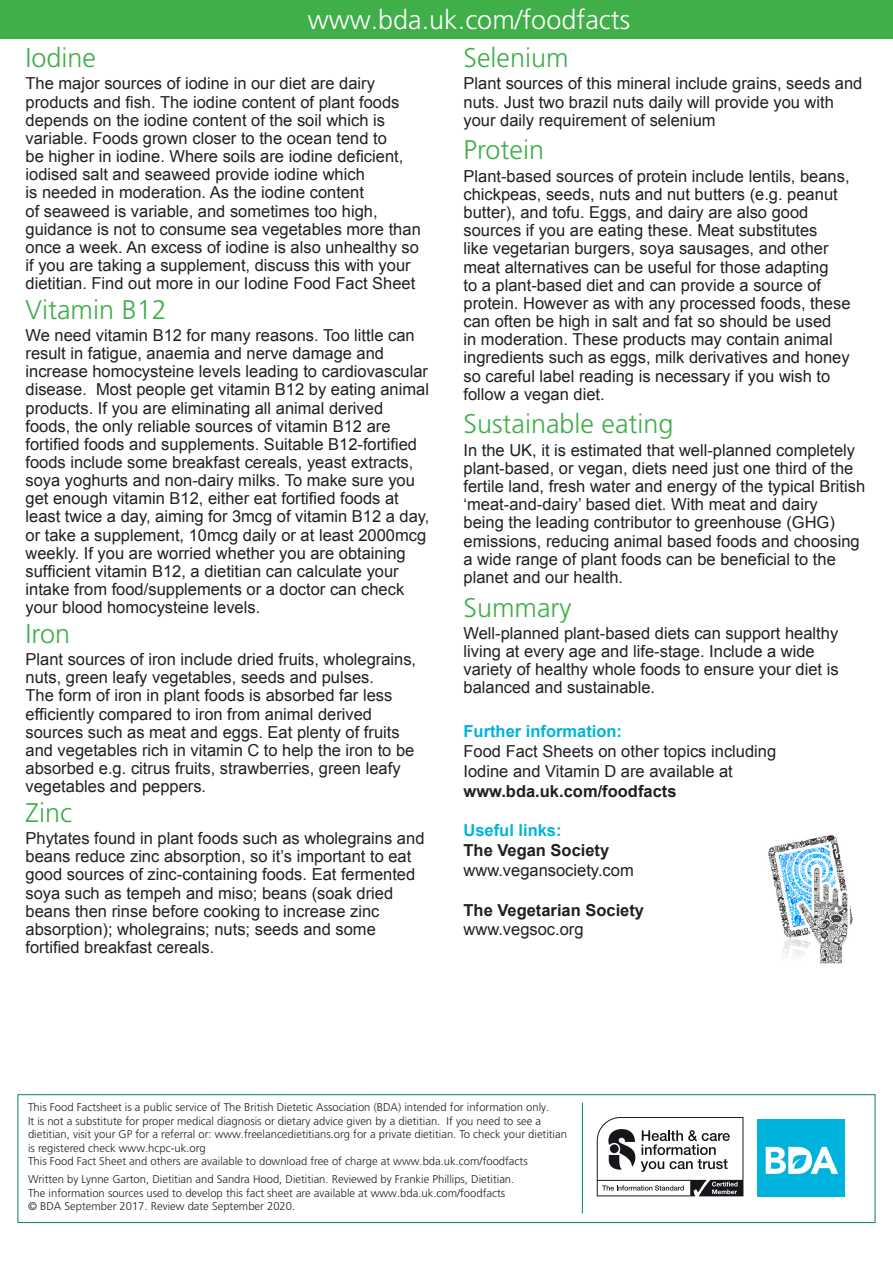
<style>
.page{position:relative;width:893px;height:1263px;background:#fff}
.page>*{position:absolute;margin:0;border:0;box-sizing:border-box;transform-origin:0 0}
.t1{font:300 27px "Frutiger LT Pro";color:#40ae49}
.t2{font:300 27px "Frutiger LT Pro";color:#fff}
.t3{font:16.5px/18.1px "Arial";color:#231f20}
.t4{font:700 16.5px "Arial";color:#231f20}
.t5{font:700 16.5px "Arial";color:#00b3dc}
.t6{font:300 11.25px/13.5px "Frutiger LT Pro";color:#231f20}
.s1{font-weight:700}
</style>
<div class="page">
<div style="left:0;top:0;width:893px;height:38px;background:#40ae49"></div>
<div style="left:18px;top:1094px;width:857px;height:129px;background:#fff;border:1px solid #008a4c"></div>
<hr style="left:582px;top:1103px;width:1px;height:110px;background:#008a4c">
<svg style="left:597px;top:1117px;width:146px;height:79px"></svg>
<img style="left:757px;top:1119px;width:88px;height:78px">
<img style="left:768px;top:835px;width:85px;height:129px">
<p class="t2" style="left:308px;top:4px;width:324px">www.bda.uk.com/foodfacts</p>
<p class="t1" style="left:463px;top:42px;width:107px">Selenium</p>
<p class="t3" style="left:463px;top:75px;width:400px">Plant sources of this mineral include grains, seeds and nuts. Just two brazil nuts daily will provide you with your daily requirement of selenium</p>
<p class="t1" style="left:463px;top:134px;width:82px">Protein</p>
<p class="t3" style="left:463px;top:167px;width:389px">Plant-based sources of protein include lentils, beans, chickpeas, seeds, nuts and nut butters (e.g. peanut butter), and tofu. Eggs, and dairy are also good sources if you are eating these. Meat substitutes<br>like vegetarian burgers, soya sausages, and other meat alternatives can be useful for those adapting<br>to a plant-based diet and can provide a source of protein. However as with any processed foods, these can often be high in salt and fat so should be used<br>in moderation. These products may contain animal ingredients such as eggs, milk derivatives and honey so careful label reading is necessary if you wish to follow a vegan diet.</p>
<p class="t1" style="left:463px;top:408px;width:212px">Sustainable eating</p>
<p class="t3" style="left:463px;top:441px;width:403px">In the UK, it is estimated that well-planned completely plant-based, or vegan, diets need just one third of the fertile land, fresh water and energy of the typical British ‘meat-and-dairy’ based diet. With meat and dairy<br>being the leading contributor to greenhouse (GHG) emissions, reducing animal based foods and choosing a wide range of plant foods can be beneficial to the planet and our health.</p>
<p class="t1" style="left:463px;top:591px;width:109px">Summary</p>
<p class="t3" style="left:463px;top:624px;width:377px">Well-planned plant-based diets can support healthy living at every age and life-stage. Include a wide variety of healthy whole foods to ensure your diet is balanced and sustainable.</p>
<p class="t5" style="left:463px;top:720px;width:160px">Further information:</p>
<p class="t3" style="left:463px;top:741px;width:314px;line-height:19.8px">Food Fact Sheets on other topics including<br>Iodine and Vitamin D are available at <span class="s1">www.bda.uk.com/foodfacts</span></p>
<p class="t5" style="left:463px;top:819px;width:100px">Useful links:</p>
<p class="t4" style="left:463px;top:839px;width:147px">The Vegan Society</p>
<p class="t3" style="left:463px;top:861px;width:172px">www.vegansociety.com</p>
<p class="t4" style="left:463px;top:899px;width:182px">The Vegetarian Society</p>
<p class="t3" style="left:463px;top:921px;width:122px">www.vegsoc.org</p>
<p class="t1" style="left:26px;top:42px;width:72px">Iodine</p>
<p class="t3" style="left:26px;top:75px;width:397px">The major sources of iodine in our diet are dairy products and fish. The iodine content of plant foods depends on the iodine content of the soil which is variable. Foods grown closer to the ocean tend to<br>be higher in iodine. Where soils are iodine deficient, iodised salt and seaweed provide iodine which<br>is needed in moderation. As the iodine content<br>of seaweed is variable, and sometimes too high, guidance is not to consume sea vegetables more than once a week. An excess of iodine is also unhealthy so if you are taking a supplement, discuss this with your dietitian. Find out more in our Iodine Food Fact Sheet</p>
<p class="t1" style="left:26px;top:293px;width:143px">Vitamin B12</p>
<p class="t3" style="left:26px;top:326px;width:405px">We need vitamin B12 for many reasons. Too little can result in fatigue, anaemia and nerve damage and increase homocysteine levels leading to cardiovascular disease. Most people get vitamin B12 by eating animal products. If you are eliminating all animal derived foods, the only reliable sources of vitamin B12 are fortified foods and supplements. Suitable B12-fortified foods include some breakfast cereals, yeast extracts, soya yoghurts and non-dairy milks. To make sure you get enough vitamin B12, either eat fortified foods at least twice a day, aiming for 3mcg of vitamin B12 a day, or take a supplement, 10mcg daily or at least 2000mcg weekly. If you are worried whether you are obtaining sufficient vitamin B12, a dietitian can calculate your intake from food/supplements or a doctor can check your blood homocysteine levels.</p>
<p class="t1" style="left:26px;top:618px;width:46px">Iron</p>
<p class="t3" style="left:26px;top:650px;width:392px">Plant sources of iron include dried fruits, wholegrains, nuts, green leafy vegetables, seeds and pulses.<br>The form of iron in plant foods is absorbed far less efficiently compared to iron from animal derived sources such as meat and eggs. Eat plenty of fruits and vegetables rich in vitamin C to help the iron to be absorbed e.g. citrus fruits, strawberries, green leafy vegetables and peppers.</p>
<p class="t1" style="left:26px;top:797px;width:48px">Zinc</p>
<p class="t3" style="left:26px;top:829px;width:400px">Phytates found in plant foods such as wholegrains and beans reduce zinc absorption, so it’s important to eat good sources of zinc-containing foods. Eat fermented soya such as tempeh and miso; beans (soak dried beans then rinse before cooking to increase zinc absorption); wholegrains; nuts; seeds and some fortified breakfast cereals.</p>
<p class="t6" style="left:28px;top:1101px;width:540px">This Food Factsheet is a public service of The British Dietetic Association (BDA) intended for information only.<br>It is not a substitute for proper medical diagnosis or dietary advice given by a dietitian. If you need to see a dietitian, visit your GP for a referral or: www.freelancedietitians.org for a private dietitian. To check your dietitian is registered check www.hcpc-uk.org</p>
<p class="t6" style="left:28px;top:1155px;width:501px">This Food Fact Sheet and others are available to download free of charge at www.bda.uk.com/foodfacts</p>
<p class="t6" style="left:28px;top:1172px;width:488px">Written by Lynne Garton, Dietitian and Sandra Hood, Dietitian. Reviewed by Frankie Phillips, Dietitian.</p>
<p class="t6" style="left:28px;top:1186px;width:479px">The information sources used to develop this fact sheet are available at www.bda.uk.com/foodfacts</p>
<p class="t6" style="left:28px;top:1199px;width:269px">© BDA September 2017. Review date September 2020.</p>
</div>
